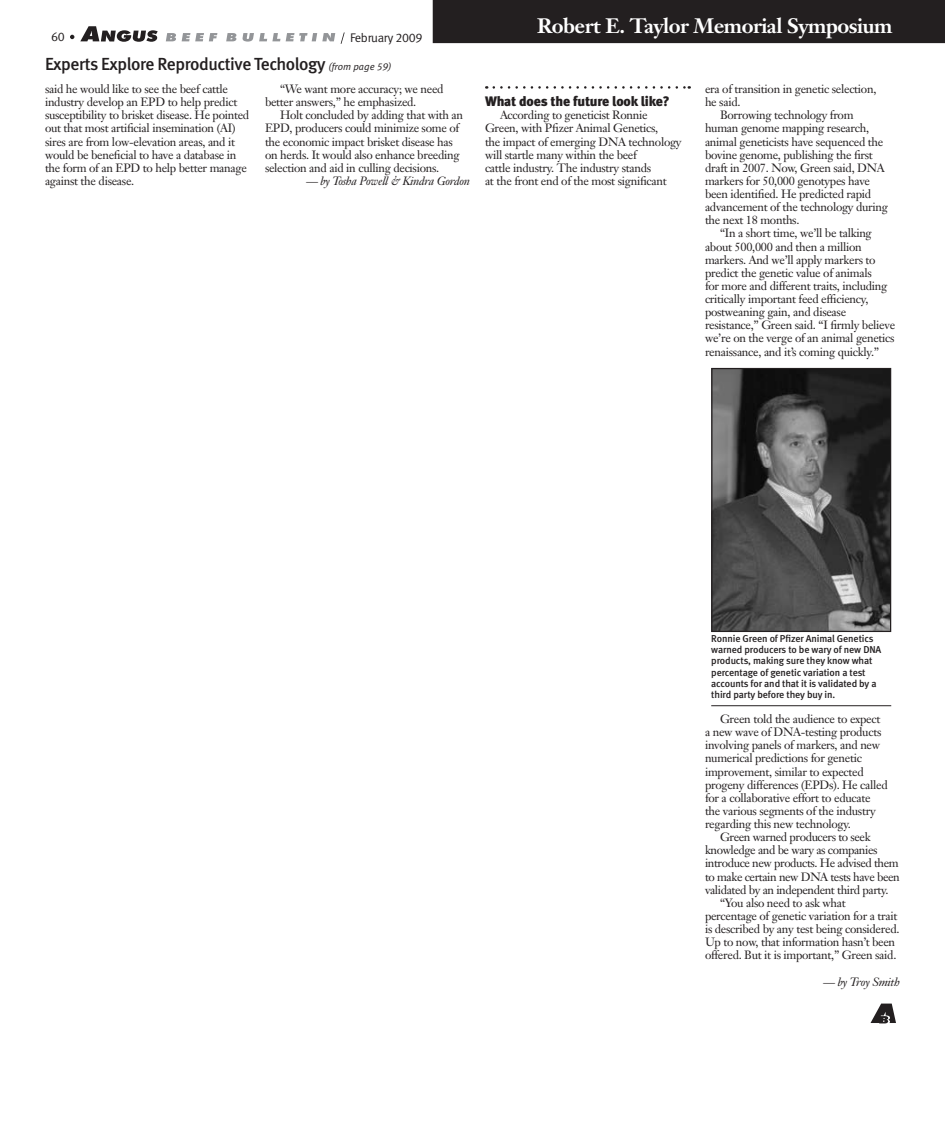
<style>
.page{position:relative;width:945px;height:1125px;background:#fff}
.page>*{position:absolute;margin:0;border:0;box-sizing:border-box;transform-origin:0 0}
.body_text{font:700 20.62px "Janson Text";letter-spacing:-.025em;color:#fff}
.t1{font:17.5px "Meta Medium LF";letter-spacing:-.025em;color:#231f20}
.story_header{font:13.75px "Meta Black LF";letter-spacing:-.015em;color:#231f20}
.t2{font:12.5px "Meta Normal LF";letter-spacing:-.025em;color:#231f20}
.body_text-2{font:11.88px/13.1px "Janson Text";letter-spacing:-.025em;color:#231f20}
.body_text-3{font:italic 11.88px "Janson Text";letter-spacing:-.025em;color:#231f20}
.cutlines{font:10px/11.2px "Meta Medium LF";letter-spacing:-.01em;color:#231f20}
.s1{font-family:"Meta Normal LF";font-style:italic;font-size:10px}
</style>
<div class="page">
<svg style="left:494px;top:86px;width:196px;height:3px"></svg>
<img style="left:713px;top:370px;width:176px;height:260px">
<div style="left:711px;top:368px;width:180px;height:264px;border:1px solid #231f20"></div>
<hr style="left:711px;top:706px;width:180px;height:1px;background:#231f20">
<svg style="left:871px;top:1004px;width:25px;height:19px"></svg>
<div style="left:433px;top:0;width:512px;height:43px;background:#231f20"></div>
<svg style="left:80px;top:26px;width:78px;height:16px"></svg>
<svg style="left:166px;top:33px;width:10px;height:8px"></svg>
<svg style="left:182px;top:33px;width:35px;height:8px"></svg>
<svg style="left:226px;top:33px;width:10px;height:8px"></svg>
<svg style="left:243px;top:33px;width:37px;height:9px"></svg>
<svg style="left:286px;top:33px;width:49px;height:8px"></svg>
<svg style="left:70px;top:35px;width:4px;height:4px"></svg>
<svg style="left:341px;top:32px;width:4px;height:12px"></svg>
<p class="t2" style="left:51px;top:30px;width:15px">60</p>
<p class="t2" style="left:350px;top:31px;width:74px">February 2009</p>
<p class="t1" style="left:45px;top:54px;width:348px">Experts Explore Reproductive Techology <span class="s1">(from page 59)</span></p>
<p class="body_text-2" style="left:45px;top:82px;width:206px">said he would like to see the beef cattle industry develop an EPD to help predict susceptibility to brisket disease. He pointed out that most artificial insemination (AI) sires are from low-elevation areas, and it would be beneficial to have a database in the form of an EPD to help better manage against the disease.</p>
<p class="body_text-2" style="left:265px;top:82px;width:180px;text-indent:15px">“We want more accuracy; we need better answers,” he emphasized.</p>
<p class="body_text-2" style="left:265px;top:109px;width:200px;text-indent:15px">Holt concluded by adding that with an EPD, producers could minimize some of the economic impact brisket disease has on herds. It would also enhance breeding selection and aid in culling decisions.</p>
<p class="body_text-3" style="left:306px;top:173px;width:165px">— by Tosha Powell &amp; Kindra Gordon</p>
<p class="body_text" style="left:537px;top:13px;width:357px">Robert E. Taylor Memorial Symposium</p>
<p class="story_header" style="left:485px;top:93px;width:186px">What does the future look like?</p>
<p class="body_text-2" style="left:485px;top:109px;width:198px;text-indent:15px">According to geneticist Ronnie Green, with Pfizer Animal Genetics,<br>the impact of emerging DNA technology will startle many within the beef<br>cattle industry. The industry stands<br>at the front end of the most significant</p>
<p class="body_text-2" style="left:705px;top:82px;width:173px">era of transition in genetic selection, he said.</p>
<p class="body_text-2" style="left:705px;top:109px;width:185px;text-indent:15px">Borrowing technology from human genome mapping research, animal geneticists have sequenced the bovine genome, publishing the first draft in 2007. Now, Green said, DNA markers for 50,000 genotypes have been identified. He predicted rapid advancement of the technology during the next 18 months.</p>
<p class="body_text-2" style="left:705px;top:227px;width:192px;text-indent:15px">“In a short time, we’ll be talking about 500,000 and then a million markers. And we’ll apply markers to predict the genetic value of animals<br>for more and different traits, including critically important feed efficiency, postweaning gain, and disease resistance,” Green said. “I firmly believe we’re on the verge of an animal genetics renaissance, and it’s coming quickly.”</p>
<p class="cutlines" style="left:711px;top:633px;width:172px">Ronnie Green of Pfizer Animal Genetics warned producers to be wary of new DNA products, making sure they know what percentage of genetic variation a test accounts for and that it is validated by a third party before they buy in.</p>
<p class="body_text-2" style="left:705px;top:712px;width:184px;text-indent:15px">Green told the audience to expect a new wave of DNA-testing products involving panels of markers, and new numerical predictions for genetic improvement, similar to expected progeny differences (EPDs). He called for a collaborative effort to educate the various segments of the industry regarding this new technology.</p>
<p class="body_text-2" style="left:705px;top:830px;width:196px;text-indent:15px">Green warned producers to seek knowledge and be wary as companies introduce new products. He advised them to make certain new DNA tests have been validated by an independent third party.</p>
<p class="body_text-2" style="left:705px;top:896px;width:196px;text-indent:15px">“You also need to ask what percentage of genetic variation for a trait is described by any test being considered.<br>Up to now, that information hasn’t been offered. But it is important,” Green said.</p>
<p class="body_text-3" style="left:823px;top:974px;width:78px">— by Troy Smith</p>
</div>
